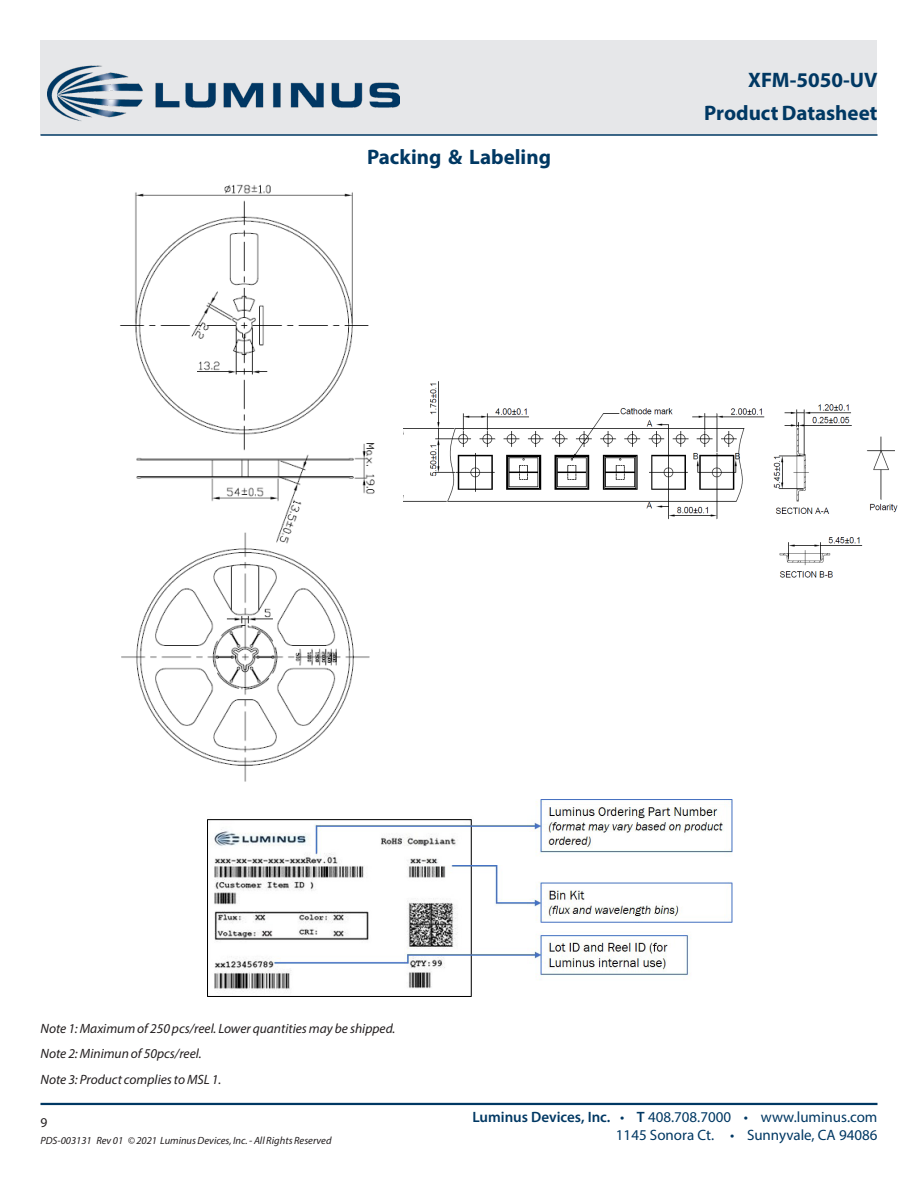
<style>
.page{position:relative;width:918px;height:1188px;background:#fff}
.page>*{position:absolute;margin:0;border:0;box-sizing:border-box;transform-origin:0 0}
.DS_Title1{font:700 21px "Myriad Pro";color:#003863}
.t1{font:15px "Myriad Pro";color:#003863}
.DS_Body{font:italic 13.5px "Myriad Pro";color:#231f20}
.zzFooterRight2{font:13.5px "Myriad Pro";color:#231f20}
.zzFooterRight1{font:italic 10.5px "Myriad Pro";color:#231f20}
.s1{font-weight:600}
</style>
<div class="page">
<div style="left:40px;top:40px;width:838px;height:95px;background:#e6e7e9"></div>
<hr style="left:40px;top:1103px;width:838px;height:2px;background:#003863">
<hr style="left:40px;top:134px;width:838px;height:2px;background:#003863">
<img style="left:48px;top:65px;width:352px;height:56px">
<img style="left:208px;top:800px;width:525px;height:197px">
<img style="left:120px;top:184px;width:255px;height:598px">
<img style="left:404px;top:381px;width:494px;height:197px">
<p class="DS_Title1" style="left:367px;top:144px;width:185px">Packing &amp; Labeling</p>
<p class="DS_Title1" style="left:748px;top:67px;width:131px">XFM-5050-UV</p>
<p class="DS_Title1" style="left:704px;top:100px;width:175px">Product Datasheet</p>
<p class="DS_Body" style="left:40px;top:1020px;width:356px">Note 1: Maximum of 250 pcs/reel. Lower quantities may be shipped.</p>
<p class="DS_Body" style="left:40px;top:1046px;width:163px">Note 2: Minimun of 50pcs/reel.</p>
<p class="DS_Body" style="left:40px;top:1071px;width:182px">Note 3: Product complies to MSL 1.</p>
<p class="zzFooterRight2" style="left:40px;top:1115px;width:8px">9</p>
<p class="zzFooterRight1" style="left:40px;top:1134px;width:293px">PDS-003131 Rev 01 © 2021 Luminus Devices, Inc. - All Rights Reserved</p>
<p class="t1" style="left:472px;top:1108px;width:407px"><span class="s1">Luminus Devices, Inc.</span> • <span class="s1">T</span> 408.708.7000 • www.luminus.com</p>
<p class="t1" style="left:616px;top:1126px;width:263px">1145 Sonora Ct. • Sunnyvale, CA 94086</p>
</div>
